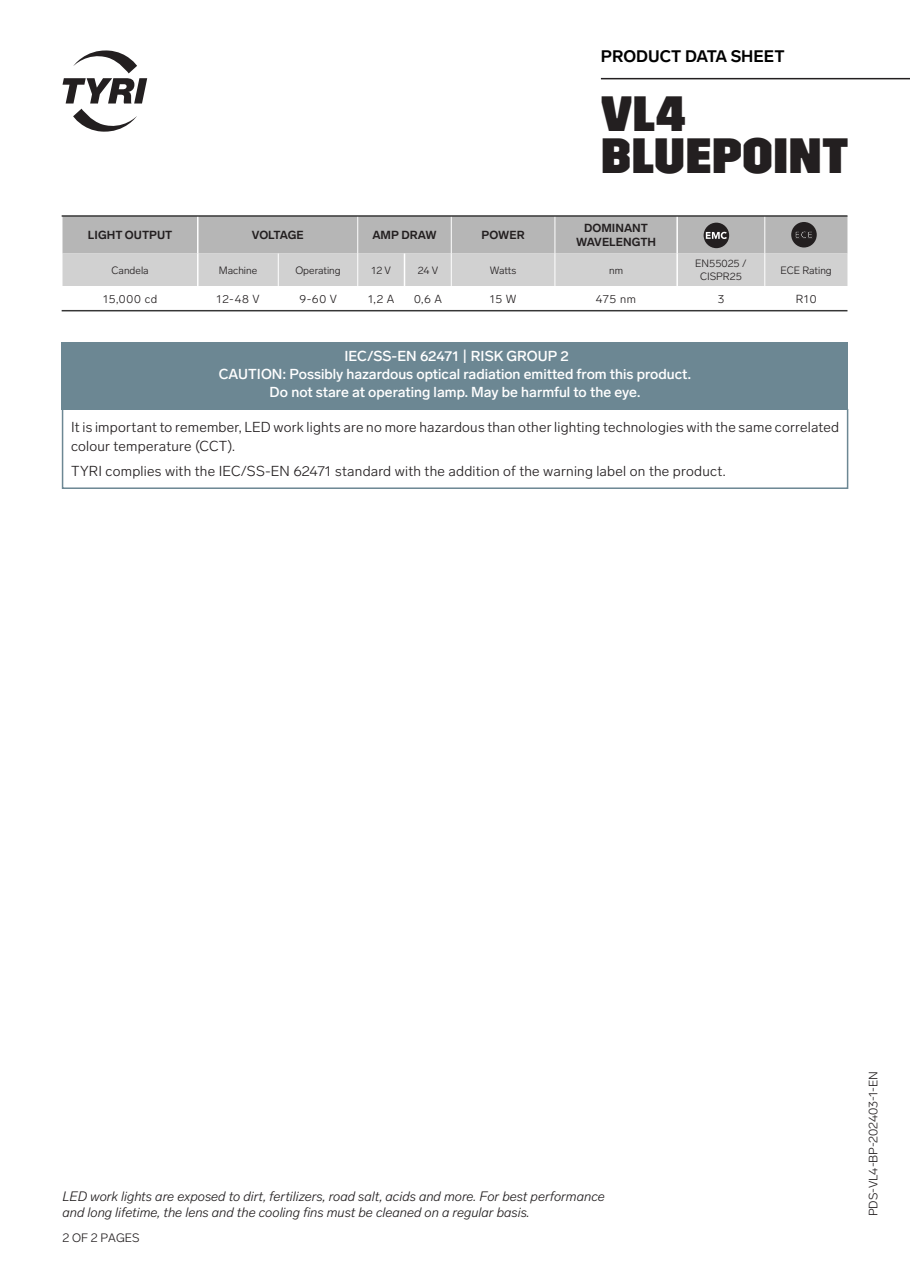
<style>
.page{position:relative;width:910px;height:1280px;background:#fff}
.page>*{position:absolute;margin:0;border:0;box-sizing:border-box;transform-origin:0 0}
.t1{font:800 49.5px/42px "Trim";color:#231f20}
.t2{font:700 16.5px "Lab Grotesque";color:#000}
.t3{font:300 14.25px/18.3px "Lab Grotesque";letter-spacing:.015em;color:#231f20}
.t4{font:500 14.25px/18.3px "Lab Grotesque";color:#fff;text-align:center}
.t5{font:italic 300 13.5px/16.2px "Lab Grotesque";color:#231f20}
.t6{font:300 12px "Lab Grotesque";color:#231f20}
.t7{font:700 11.55px/13.8px "Lab Grotesque";color:#231f20;text-align:center}
.Table_content{font:300 11.55px "Lab Grotesque";letter-spacing:.05em;color:#231f20}
.Table_-_Sub_Header{font:300 10.5px/12.6px "Lab Grotesque";color:#231f20;text-align:center}
</style>
<div class="page">
<hr style="left:601px;top:78px;width:309px;height:1px;background:#231f20">
<svg style="left:63px;top:50px;width:84px;height:82px"></svg>
<div style="left:62px;top:342px;width:786px;height:67px;background:#6c8793"></div>
<div style="left:62px;top:408px;width:786px;height:81px;border:2px solid #6c8793"></div>
<svg style="left:63px;top:217px;width:784px;height:69px;background:#c1c1c1"></svg>
<hr style="left:62px;top:215px;width:785px;height:2px;background:#363636">
<hr style="left:62px;top:310px;width:785px;height:1px;background:#363636">
<p class="t2" style="left:601px;top:47px;width:185px">PRODUCT DATA SHEET</p>
<h1 class="t1" style="left:601px;top:93px;width:249px">VL4<br>BLUEPOINT</h1>
<p class="t7" style="left:88px;top:228px;width:86px">LIGHT OUTPUT</p>
<p class="t7" style="left:252px;top:228px;width:54px">VOLTAGE</p>
<p class="t7" style="left:372px;top:228px;width:66px">AMP DRAW</p>
<p class="t7" style="left:481px;top:228px;width:45px">POWER</p>
<p class="t7" style="left:576px;top:221px;width:82px">DOMINANT<br>WAVELENGTH</p>
<p class="Table_-_Sub_Header" style="left:112px;top:264px;width:39px">Candela</p>
<p class="Table_-_Sub_Header" style="left:219px;top:264px;width:40px">Machine</p>
<p class="Table_-_Sub_Header" style="left:295px;top:264px;width:47px">Operating</p>
<p class="Table_-_Sub_Header" style="left:371px;top:264px;width:21px">12 V</p>
<p class="Table_-_Sub_Header" style="left:418px;top:264px;width:22px">24 V</p>
<p class="Table_-_Sub_Header" style="left:490px;top:264px;width:28px">Watts</p>
<p class="Table_-_Sub_Header" style="left:609px;top:264px;width:15px">nm</p>
<p class="Table_-_Sub_Header" style="left:695px;top:257px;width:53px">EN55025 /<br>CISPR25</p>
<p class="Table_-_Sub_Header" style="left:780px;top:264px;width:53px">ECE Rating</p>
<p class="Table_content" style="left:103px;top:292px;width:56px">15,000 cd</p>
<p class="Table_content" style="left:216px;top:292px;width:45px">12-48 V</p>
<p class="Table_content" style="left:299px;top:292px;width:39px">9-60 V</p>
<p class="Table_content" style="left:368px;top:292px;width:28px">1,2 A</p>
<p class="Table_content" style="left:414px;top:292px;width:29px">0,6 A</p>
<p class="Table_content" style="left:490px;top:292px;width:28px">15 W</p>
<p class="Table_content" style="left:596px;top:292px;width:42px">475 nm</p>
<p class="Table_content" style="left:718px;top:292px;width:8px">3</p>
<p class="Table_content" style="left:796px;top:292px;width:22px">R10</p>
<p class="t4" style="left:219px;top:347px;width:474px">IEC/SS-EN 62471 | RISK GROUP 2<br>CAUTION: Possibly hazardous optical radiation emitted from this product.<br>Do not stare at operating lamp. May be harmful to the eye.</p>
<p class="t3" style="left:71px;top:418px;width:770px">It is important to remember, LED work lights are no more hazardous than other lighting technologies with the same correlated colour temperature (CCT).</p>
<p class="t3" style="left:71px;top:462px;width:656px">TYRI complies with the IEC/SS-EN 62471 standard with the addition of the warning label on the product.</p>
<p class="t5" style="left:63px;top:1188px;width:544px">LED work lights are exposed to dirt, fertilizers, road salt, acids and more. For best performance and long lifetime, the lens and the cooling fins must be cleaned on a regular basis.</p>
<p class="t6" style="left:63px;top:1231px;width:78px">2 OF 2 PAGES</p>
<p class="t6" style="left:866px;top:1216px;width:147px;rotate:-90deg">PDS-VL4-BP-202403-1-EN</p>
</div>
